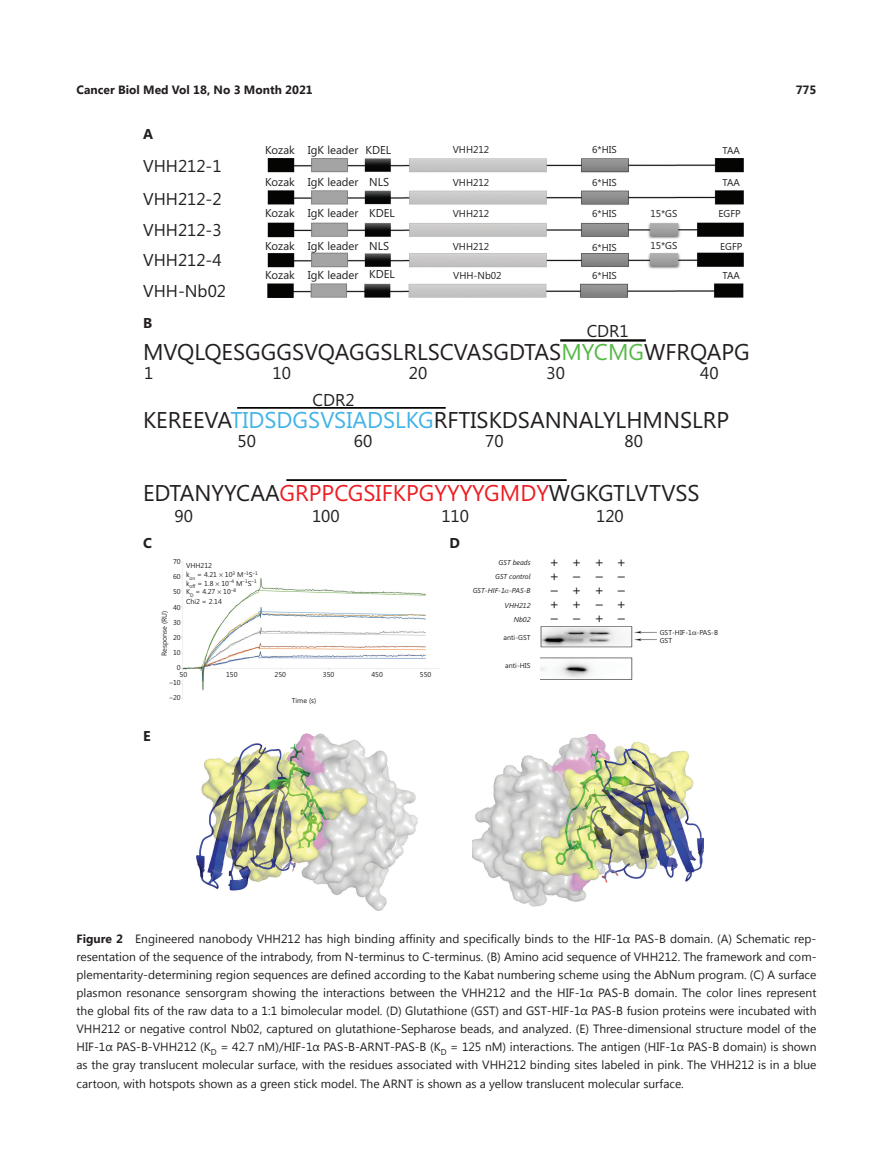
<style>
.page{position:relative;width:893px;height:1170px;background:#fff}
.page>*{position:absolute;margin:0;border:0;box-sizing:border-box;transform-origin:0 0}
.t1{font:22.8px "Segoe UI";color:#231f20}
.t2{font:17.1px/30.6px "Segoe UI";color:#231f20}
.t3{font:14.25px/28.2px "Segoe UI";color:#231f20}
.t4{font:700 14.25px "Segoe UI";color:#231f20}
.t5{font:12px/18px "Segoe UI";color:#231f20;text-align:justify}
.t6{font:700 12px "Segoe UI";color:#231f20}
.t7{font:11.4px "Segoe UI";color:#231f20}
.t8{font:10.05px "Segoe UI";color:#231f20}
.t9{font:7.2px/15.1px "Segoe UI";color:#231f20}
.t10{font:italic 7.2px/14.1px "Segoe UI";color:#231f20;text-align:center}
.s1{color:#56b947}
.s2{color:#42b3e6}
.s3{color:#ee1d23}
.s4{font-style:normal}
.s5{font-weight:700}
</style>
<div class="page">
<img style="left:182px;top:561px;width:258px;height:137px">
<img style="left:268px;top:159px;width:475px;height:138px">
<img style="left:560px;top:340px;width:85px;height:1px">
<img style="left:237px;top:407px;width:208px;height:2px">
<img style="left:287px;top:479px;width:279px;height:2px">
<img style="left:540px;top:626px;width:117px;height:54px">
<img style="left:196px;top:733px;width:222px;height:177px">
<img style="left:472px;top:734px;width:232px;height:172px">
<svg style="left:216px;top:573px;width:7px;height:21px"></svg>
<p class="t6" style="left:77px;top:81px;width:238px">Cancer Biol Med Vol 18, No 3 Month 2021</p>
<p class="t6" style="left:796px;top:81px;width:22px">775</p>
<p class="t4" style="left:143px;top:124px;width:12px">A</p>
<h2 class="t2" style="left:143px;top:150px;width:80px">VHH212-1</h2>
<h2 class="t2" style="left:143px;top:182px;width:85px">VHH212-2<br>VHH212-3<br>VHH212-4<br>VHH-Nb02</h2>
<p class="t4" style="left:143px;top:313px;width:11px">B</p>
<p class="t7" style="left:265px;top:142px;width:31px">Kozak</p>
<p class="t7" style="left:265px;top:174px;width:31px">Kozak</p>
<p class="t7" style="left:265px;top:205px;width:31px">Kozak</p>
<p class="t7" style="left:265px;top:238px;width:31px">Kozak</p>
<p class="t7" style="left:265px;top:267px;width:31px">Kozak</p>
<p class="t7" style="left:308px;top:142px;width:52px">IgK leader</p>
<p class="t7" style="left:308px;top:174px;width:52px">IgK leader</p>
<p class="t7" style="left:308px;top:205px;width:52px">IgK leader</p>
<p class="t7" style="left:308px;top:238px;width:52px">IgK leader</p>
<p class="t7" style="left:308px;top:267px;width:52px">IgK leader</p>
<p class="t7" style="left:366px;top:142px;width:27px">KDEL</p>
<p class="t7" style="left:369px;top:174px;width:21px">NLS</p>
<p class="t7" style="left:369px;top:205px;width:27px">KDEL</p>
<p class="t7" style="left:369px;top:238px;width:21px">NLS</p>
<p class="t7" style="left:369px;top:266px;width:27px">KDEL</p>
<p class="t8" style="left:453px;top:142px;width:38px">VHH212</p>
<p class="t8" style="left:723px;top:143px;width:19px">TAA</p>
<p class="t8" style="left:592px;top:142px;width:26px">6*HIS</p>
<p class="t8" style="left:453px;top:175px;width:38px">VHH212</p>
<p class="t8" style="left:453px;top:207px;width:38px">VHH212</p>
<p class="t8" style="left:453px;top:239px;width:38px">VHH212</p>
<p class="t8" style="left:453px;top:268px;width:50px">VHH-Nb02</p>
<p class="t8" style="left:592px;top:175px;width:26px">6*HIS</p>
<p class="t8" style="left:592px;top:207px;width:26px">6*HIS</p>
<p class="t8" style="left:592px;top:240px;width:26px">6*HIS</p>
<p class="t8" style="left:592px;top:268px;width:26px">6*HIS</p>
<h2 class="t2" style="left:587px;top:314px;width:44px">CDR1</h2>
<p class="t8" style="left:650px;top:207px;width:29px">15*GS</p>
<p class="t8" style="left:650px;top:238px;width:29px">15*GS</p>
<p class="t8" style="left:723px;top:175px;width:19px">TAA</p>
<p class="t8" style="left:718px;top:207px;width:24px">EGFP</p>
<p class="t8" style="left:720px;top:239px;width:24px">EGFP</p>
<p class="t8" style="left:723px;top:268px;width:19px">TAA</p>
<h1 class="t1" style="left:143px;top:336px;width:608px">MVQLQESGGGSVQAGGSLRLSCVASGDTAS<span class="s1">MYCMG</span>WFRQAPG</h1>
<h2 class="t2" style="left:144px;top:357px;width:11px">1</h2>
<h2 class="t2" style="left:273px;top:357px;width:20px">10</h2>
<h2 class="t2" style="left:313px;top:384px;width:44px">CDR2</h2>
<h2 class="t2" style="left:409px;top:357px;width:20px">20</h2>
<h2 class="t2" style="left:547px;top:357px;width:20px">30</h2>
<h2 class="t2" style="left:700px;top:357px;width:20px">40</h2>
<h1 class="t1" style="left:143px;top:404px;width:588px">KEREEVA<span class="s2">TIDSDGSVSIADSLKG</span>RFTISKDSANNALYLHMNSLRP</h1>
<h2 class="t2" style="left:238px;top:425px;width:20px">50</h2>
<h2 class="t2" style="left:354px;top:425px;width:20px">60</h2>
<h2 class="t2" style="left:485px;top:425px;width:20px">70</h2>
<h2 class="t2" style="left:624px;top:425px;width:20px">80</h2>
<h1 class="t1" style="left:143px;top:477px;width:558px">EDTANYYCAA<span class="s3">GRPPCGSIFKPGYYYYGMDY</span>WGKGTLVTVSS</h1>
<p class="t4" style="left:143px;top:532px;width:10px">C</p>
<h2 class="t2" style="left:175px;top:499px;width:20px">90</h2>
<h2 class="t2" style="left:312px;top:499px;width:29px">100</h2>
<h2 class="t2" style="left:441px;top:499px;width:29px">110</h2>
<h2 class="t2" style="left:596px;top:499px;width:29px">120</h2>
<p class="t9" style="left:173px;top:553px;width:9px;text-align:center">70<br>60<br>50<br>40<br>30<br>20<br>10<br>0</p>
<p class="t9" style="left:180px;top:666px;width:9px">50</p>
<p class="t9" style="left:226px;top:666px;width:13px">150</p>
<p class="t9" style="left:186px;top:560px;width:73px;line-height:8.9px">VHH212<br>k<sub>on</sub> = 4.21 10<sup>3</sup> M<sup>–1</sup>S<sup>–1 </sup>k<sub>off</sub> = 1.8 10<sup>–4</sup> M<sup>–1</sup>S<sup>–1<br></sup>K<sub>D</sub> = 4.27 10<sup>–8</sup></p>
<p class="t9" style="left:186px;top:594px;width:37px">Chi2 = 2.14</p>
<p class="t9" style="left:156px;top:656px;width:47px;rotate:-90deg">Response (RU)</p>
<p class="t9" style="left:169px;top:674px;width:13px">–10 –20</p>
<p class="t9" style="left:274px;top:666px;width:13px">250</p>
<p class="t9" style="left:323px;top:666px;width:13px">350</p>
<p class="t9" style="left:371px;top:666px;width:13px">450</p>
<p class="t9" style="left:420px;top:666px;width:13px">550</p>
<p class="t9" style="left:292px;top:692px;width:26px">Time (s)</p>
<p class="t4" style="left:449px;top:532px;width:12px">D</p>
<p class="t10" style="left:495px;top:555px;width:37px">GST beads<br>GST control</p>
<p class="t10" style="left:473px;top:583px;width:59px">GST<span class="s4">-</span>HIF<span class="s4">-</span>1 <span class="s4">-</span>PAS<span class="s4">-</span>B</p>
<p class="t10" style="left:504px;top:598px;width:28px">VHH212</p>
<p class="t10" style="left:514px;top:612px;width:18px">Nb02</p>
<p class="t9" style="left:504px;top:629px;width:29px">anti-GST</p>
<p class="t9" style="left:505px;top:657px;width:27px">anti-HIS</p>
<p class="t3" style="left:549px;top:554px;width:11px;line-height:14.1px">+ +</p>
<p class="t3" style="left:549px;top:589px;width:11px">+</p>
<p class="t3" style="left:551px;top:603px;width:31px">– –</p>
<p class="t3" style="left:572px;top:547px;width:11px">+ +</p>
<p class="t3" style="left:572px;top:589px;width:11px">+</p>
<p class="t3" style="left:594px;top:547px;width:11px;text-align:justify">+ + +</p>
<p class="t3" style="left:617px;top:547px;width:11px">+</p>
<p class="t3" style="left:573px;top:561px;width:31px;text-align:right">– – –</p>
<p class="t3" style="left:618px;top:561px;width:9px">–</p>
<p class="t3" style="left:551px;top:575px;width:9px">–</p>
<p class="t3" style="left:618px;top:575px;width:9px">– –</p>
<p class="t3" style="left:617px;top:589px;width:11px">+</p>
<p class="t4" style="left:143px;top:725px;width:9px">E</p>
<p class="t9" style="left:660px;top:627px;width:60px;line-height:8.6px">GST-HIF-1 -PAS-B<br>GST</p>
<p class="t5" style="left:77px;top:929px;width:741px"><span class="s5">Figure 2</span> Engineered nanobody VHH212 has high binding affinity and specifically binds to the HIF-1α PAS-B domain. (A) Schematic rep&shy;resentation of the sequence of the intrabody, from N-terminus to C-terminus. (B) Amino acid sequence of VHH212. The framework and com&shy;plementarity-determining region sequences are defined according to the Kabat numbering scheme using the AbNum program. (C) A surface plasmon resonance sensorgram showing the interactions between the VHH212 and the HIF-1α PAS-B domain. The color lines represent the global fits of the raw data to a 1:1 bimolecular model. (D) Glutathione (GST) and GST-HIF-1α PAS-B fusion proteins were incubated with VHH212 or negative control Nb02, captured on glutathione-Sepharose beads, and analyzed. (E) Three-dimensional structure model of the HIF-1α PAS-B-VHH212 (K<sub>D</sub> = 42.7 nM)/HIF-1α PAS-B-ARNT-PAS-B (K<sub>D</sub> = 125 nM) interactions. The antigen (HIF-1α PAS-B domain) is shown as the gray translucent molecular surface, with the residues associated with VHH212 binding sites labeled in pink. The VHH212 is in a blue cartoon, with hotspots shown as a green stick model. The ARNT is shown as a yellow translucent molecular surface.</p>
</div>
